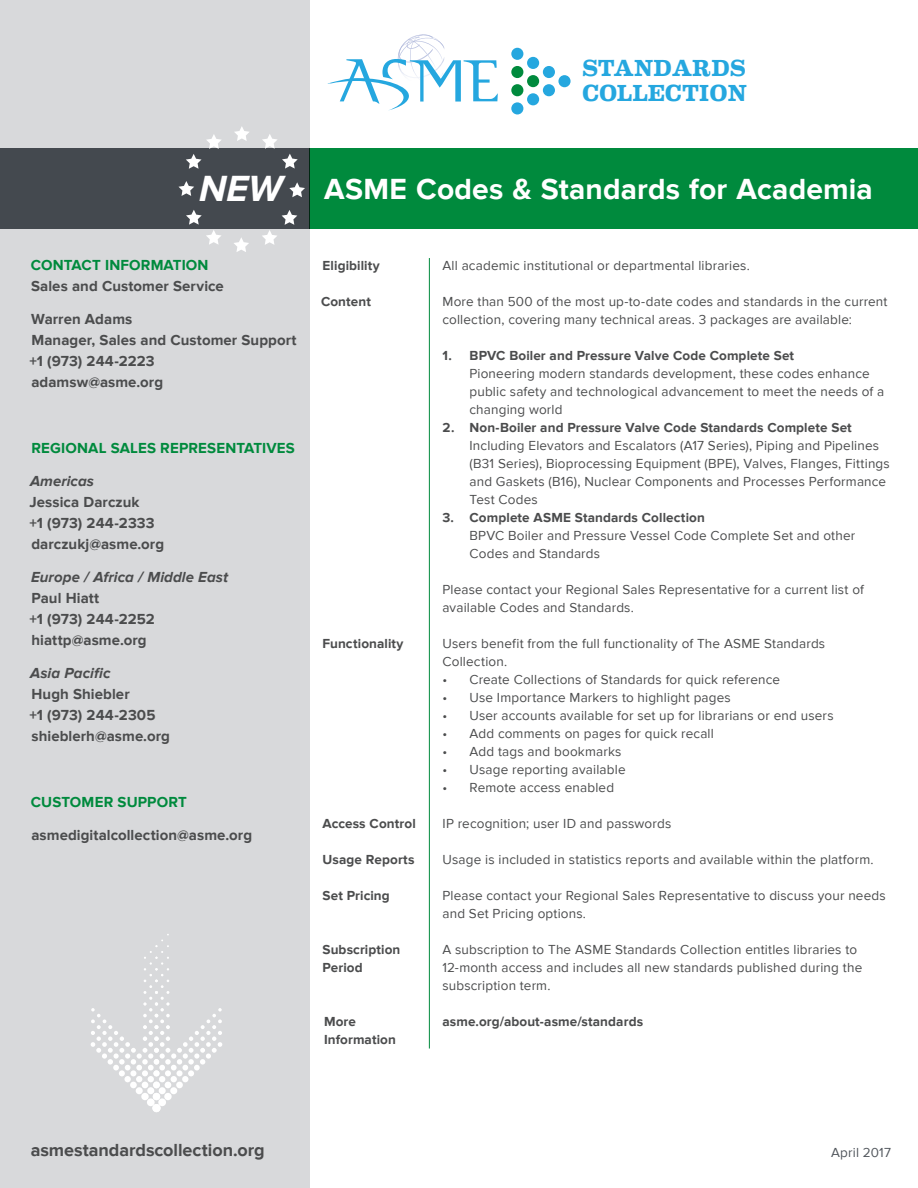
<style>
.page{position:relative;width:918px;height:1188px;background:#fff}
.page>*{position:absolute;margin:0;border:0;box-sizing:border-box;transform-origin:0 0}
.Headers{font:italic 700 37.5px "Proxima Nova";color:#fff}
.Headers-2{font:700 30px "Proxima Nova";letter-spacing:.005em;color:#fff}
.t1{font:700 23.4px/24.9px "Eames Century Modern";color:#25a7df}
.BODY-Proxima2015{font:700 18px "Proxima Nova";color:#4b4c4d}
.BODY-Proxima2015-2{font:700 15px/21px "Proxima Nova";letter-spacing:.005em;color:#4b4c4d}
.BODY-Proxima2015-3{font:700 15px "Proxima Nova";letter-spacing:.01em;color:#008a3d}
.BODY-Proxima2015-4{font:13.5px/18px "Proxima Nova";letter-spacing:.01em;color:#4b4c4d}
.BODY-Proxima2015-5{font:700 13.5px/18px "Proxima Nova";letter-spacing:.01em;color:#4b4c4d}
.BODY-Proxima2015-6{font:13.5px "Proxima Nova";letter-spacing:.015em;color:#51565c}
.s1{color:#008a3d}
.s2{font-style:italic}
.s3{font-weight:700}
</style>
<div class="page">
<div style="left:0;top:0;width:309px;height:1188px;background:#d8d9db"></div>
<div style="left:309px;top:148px;width:609px;height:82px;background:#008a3d"></div>
<div style="left:141px;top:1093px;width:8px;height:7px;background:#fff;border-radius:50%"></div>
<div style="left:152px;top:1104px;width:9px;height:8px;background:#fff;border-radius:50%"></div>
<div style="left:147px;top:1098px;width:8px;height:8px;background:#fff;border-radius:50%"></div>
<div style="left:164px;top:1093px;width:8px;height:7px;background:#fff;border-radius:50%"></div>
<div style="left:153px;top:1093px;width:7px;height:7px;background:#fff;border-radius:50%"></div>
<div style="left:158px;top:1098px;width:8px;height:8px;background:#fff;border-radius:50%"></div>
<svg style="left:91px;top:934px;width:131px;height:160px"></svg>
<div style="left:176px;top:1082px;width:7px;height:6px;background:#fff;border-radius:50%"></div>
<hr style="left:429px;top:258px;width:1px;height:791px;background:#008a3d">
<div style="left:511px;top:48px;width:12px;height:12px;background:#25a7df;border-radius:50%"></div>
<div style="left:511px;top:66px;width:12px;height:12px;background:#008a3d;border-radius:50%"></div>
<div style="left:511px;top:84px;width:12px;height:12px;background:#008a3d;border-radius:50%"></div>
<div style="left:511px;top:102px;width:12px;height:12px;background:#25a7df;border-radius:50%"></div>
<div style="left:558px;top:75px;width:13px;height:12px;background:#25a7df;border-radius:50%"></div>
<div style="left:527px;top:57px;width:12px;height:12px;background:#25a7df;border-radius:50%"></div>
<div style="left:527px;top:75px;width:12px;height:12px;background:#008a3d;border-radius:50%"></div>
<div style="left:527px;top:93px;width:12px;height:12px;background:#25a7df;border-radius:50%"></div>
<div style="left:543px;top:66px;width:12px;height:12px;background:#25a7df;border-radius:50%"></div>
<div style="left:543px;top:84px;width:12px;height:12px;background:#25a7df;border-radius:50%"></div>
<svg style="left:328px;top:34px;width:170px;height:76px"></svg>
<div style="left:0;top:148px;width:309px;height:82px;background:#44494f"></div>
<svg style="left:234px;top:126px;width:15px;height:15px"></svg>
<svg style="left:186px;top:134px;width:35px;height:35px"></svg>
<svg style="left:178px;top:181px;width:16px;height:15px"></svg>
<svg style="left:289px;top:182px;width:16px;height:15px"></svg>
<svg style="left:234px;top:238px;width:15px;height:14px"></svg>
<svg style="left:262px;top:134px;width:36px;height:35px"></svg>
<svg style="left:186px;top:210px;width:36px;height:35px"></svg>
<svg style="left:262px;top:210px;width:35px;height:35px"></svg>
<h3 class="t1" style="left:582px;top:54px;width:167px">STANDARDS<br>COLLECTION</h3>
<p class="Headers" style="left:199px;top:168px;width:85px">NEW</p>
<p class="BODY-Proxima2015-2" style="left:31px;top:255px;width:194px"><span class="s1">CONTACT INFORMATION<br></span>Sales and Customer Service</p>
<p class="BODY-Proxima2015-2" style="left:29px;top:309px;width:269px">Warren Adams<br>Manager, Sales and Customer Support +1 (973) 244-2223<br>adamsw@asme.org</p>
<p class="BODY-Proxima2015-3" style="left:31px;top:439px;width:265px">REGIONAL SALES REPRESENTATIVES</p>
<p class="BODY-Proxima2015-2" style="left:29px;top:471px;width:136px"><span class="s2">Americas<br></span>Jessica Darczuk<br>+1 (973) 244-2333 darczukj@asme.org</p>
<p class="BODY-Proxima2015-2" style="left:29px;top:567px;width:200px"><span class="s2">Europe / Africa / Middle East<br></span>Paul Hiatt<br>+1 (973) 244-2252 hiattp@asme.org</p>
<p class="BODY-Proxima2015-2" style="left:29px;top:663px;width:142px"><span class="s2">Asia Pacific<br></span>Hugh Shiebler<br>+1 (973) 244-2305 shieblerh@asme.org</p>
<p class="BODY-Proxima2015-3" style="left:31px;top:793px;width:157px">CUSTOMER SUPPORT</p>
<p class="BODY-Proxima2015-2" style="left:31px;top:825px;width:222px">asmedigitalcollection@asme.org</p>
<p class="Headers-2" style="left:324px;top:172px;width:550px">ASME Codes &amp; Standards for Academia</p>
<p class="BODY-Proxima2015-5" style="left:322px;top:257px;width:59px">Eligibility</p>
<p class="BODY-Proxima2015-4" style="left:442px;top:257px;width:309px">All academic institutional or departmental libraries.</p>
<p class="BODY-Proxima2015-4" style="left:442px;top:293px;width:447px">More than 500 of the most up-to-date codes and standards in the current collection, covering many technical areas. 3 packages are available:</p>
<p class="BODY-Proxima2015-4" style="left:470px;top:347px;width:416px;text-indent:-27px"><span class="s3">1. BPVC Boiler and Pressure Valve Code Complete Set<br></span>Pioneering modern standards development, these codes enhance public safety and technological advancement to meet the needs of a changing world</p>
<p class="BODY-Proxima2015-4" style="left:470px;top:419px;width:422px;text-indent:-27px"><span class="s3">2. Non-Boiler and Pressure Valve Code Standards Complete Set </span>Including Elevators and Escalators (A17 Series), Piping and Pipelines (B31 Series), Bioprocessing Equipment (BPE), Valves, Flanges, Fittings and Gaskets (B16), Nuclear Components and Processes Performance Test Codes</p>
<p class="BODY-Proxima2015-4" style="left:470px;top:509px;width:387px;text-indent:-27px"><span class="s3">3. Complete ASME Standards Collection<br></span>BPVC Boiler and Pressure Vessel Code Complete Set and other<br>Codes and Standards</p>
<p class="BODY-Proxima2015-4" style="left:442px;top:581px;width:423px">Please contact your Regional Sales Representative for a current list of available Codes and Standards.</p>
<p class="BODY-Proxima2015-4" style="left:442px;top:635px;width:384px">Users benefit from the full functionality of The ASME Standards<br>Collection.</p>
<p class="BODY-Proxima2015-4" style="left:442px;top:671px;width:339px">• Create Collections of Standards for quick reference</p>
<p class="BODY-Proxima2015-4" style="left:442px;top:689px;width:290px">• Use Importance Markers to highlight pages</p>
<p class="BODY-Proxima2015-4" style="left:442px;top:707px;width:393px">• User accounts available for set up for librarians or end users</p>
<p class="BODY-Proxima2015-4" style="left:442px;top:725px;width:273px">• Add comments on pages for quick recall</p>
<p class="BODY-Proxima2015-4" style="left:442px;top:743px;width:180px">• Add tags and bookmarks</p>
<p class="BODY-Proxima2015-4" style="left:442px;top:761px;width:185px">• Usage reporting available</p>
<p class="BODY-Proxima2015-4" style="left:442px;top:779px;width:173px">• Remote access enabled</p>
<p class="BODY-Proxima2015-4" style="left:442px;top:815px;width:230px">IP recognition; user ID and passwords</p>
<p class="BODY-Proxima2015-4" style="left:442px;top:851px;width:433px">Usage is included in statistics reports and available within the platform.</p>
<p class="BODY-Proxima2015-4" style="left:442px;top:887px;width:445px">Please contact your Regional Sales Representative to discuss your needs and Set Pricing options.</p>
<p class="BODY-Proxima2015-4" style="left:442px;top:941px;width:421px">A subscription to The ASME Standards Collection entitles libraries to<br>12-month access and includes all new standards published during the subscription term.</p>
<p class="BODY-Proxima2015-5" style="left:442px;top:1013px;width:202px">asme.org/about-asme/standards</p>
<p class="BODY-Proxima2015-5" style="left:321px;top:293px;width:51px">Content</p>
<p class="BODY-Proxima2015-5" style="left:322px;top:635px;width:83px">Functionality</p>
<p class="BODY-Proxima2015-5" style="left:322px;top:815px;width:95px">Access Control</p>
<p class="BODY-Proxima2015-5" style="left:322px;top:851px;width:94px">Usage Reports</p>
<p class="BODY-Proxima2015-5" style="left:322px;top:887px;width:69px">Set Pricing</p>
<p class="BODY-Proxima2015-5" style="left:322px;top:941px;width:79px">Subscription<br>Period</p>
<p class="BODY-Proxima2015-5" style="left:324px;top:1013px;width:73px">More<br>Information</p>
<p class="BODY-Proxima2015" style="left:31px;top:1140px;width:236px">asmestandardscollection.org</p>
<p class="BODY-Proxima2015-6" style="left:831px;top:1145px;width:61px">April 2017</p>
</div>
